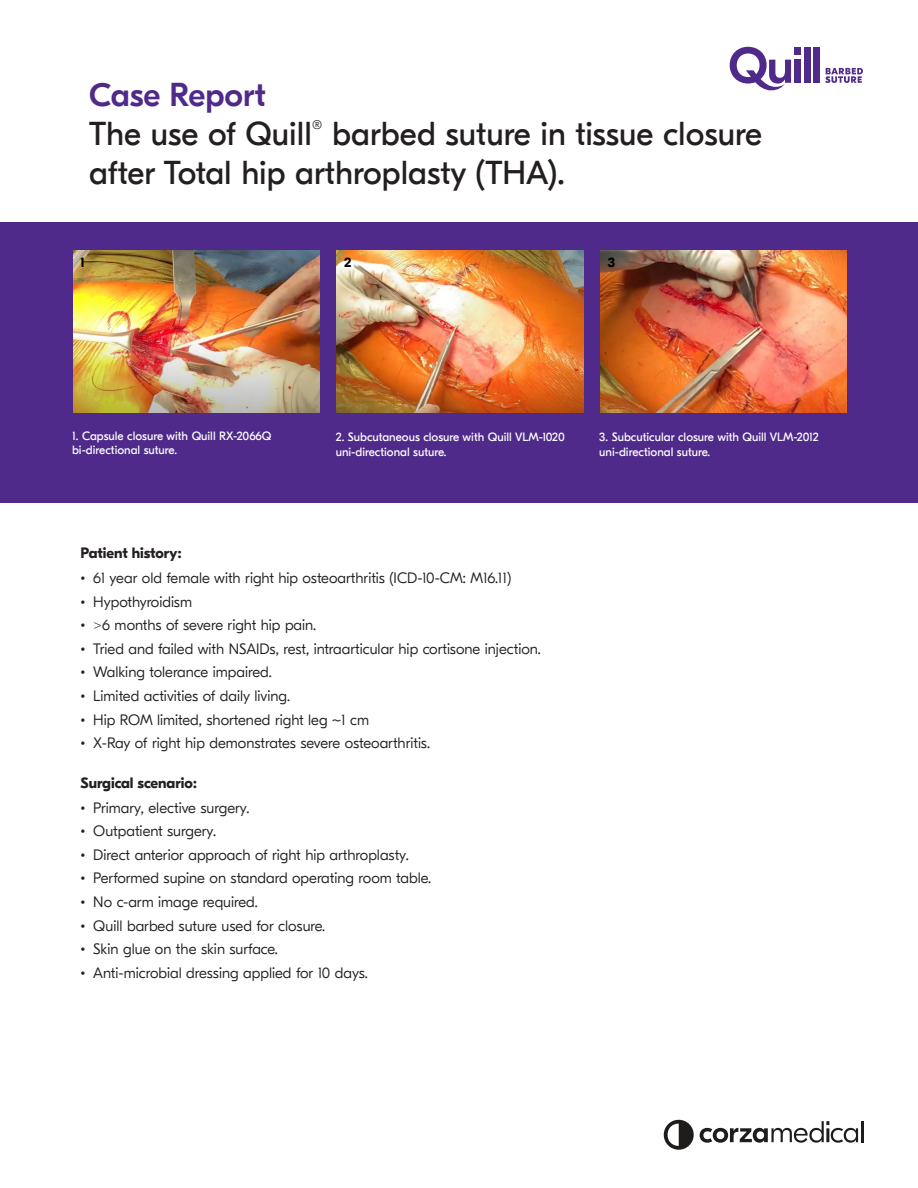
<style>
.page{position:relative;width:918px;height:1188px;background:#fff}
.page>*{position:absolute;margin:0;border:0;box-sizing:border-box;transform-origin:0 0}
.HEADLINE{font:33px/39px "GT Eesti Display";color:#231f20}
.t1{font:300 15px "GT Eesti Display";color:#231f20}
.NEU_SUBLINE{font:700 15px "GT Eesti Display";color:#231f20}
.ZAHL_IM_BILD{font:700 13.5px "GT Eesti Display";color:#000}
.BU_WEISS{font:12px/14.2px "GT Eesti Display";color:#fff}
.s1{font-weight:500;color:#4f2a8a}
.s2{font-weight:500;font-size:13.5px}
</style>
<div class="page">
<hr style="left:861px;top:1121px;width:3px;height:21px;background:#1e1d1b">
<svg style="left:700px;top:1121px;width:158px;height:22px"></svg>
<svg style="left:664px;top:1120px;width:30px;height:30px"></svg>
<div style="left:804px;top:48px;width:6px;height:35px;background:#4f2a8a"></div>
<div style="left:813px;top:48px;width:7px;height:35px;background:#4f2a8a"></div>
<svg style="left:730px;top:47px;width:61px;height:43px"></svg>
<div style="left:795px;top:60px;width:6px;height:23px;background:#4f2a8a"></div>
<div style="left:795px;top:48px;width:6px;height:7px;background:#4f2a8a"></div>
<svg style="left:825px;top:68px;width:38px;height:15px"></svg>
<div style="left:0;top:222px;width:918px;height:281px;background:#4f2a8a"></div>
<img style="left:73px;top:251px;width:247px;height:161px">
<img style="left:337px;top:251px;width:246px;height:161px">
<img style="left:600px;top:251px;width:247px;height:161px">
<p class="HEADLINE" style="left:89px;top:76px;width:675px"><span class="s1">Case Report<br></span>The use of Quill<sup>®</sup> barbed suture in tissue closure</p>
<p class="HEADLINE" style="left:89px;top:154px;width:477px">after Total hip arthroplasty (THA).</p>
<p class="ZAHL_IM_BILD" style="left:81px;top:255px;width:6px">1</p>
<p class="ZAHL_IM_BILD" style="left:344px;top:255px;width:9px">2</p>
<p class="ZAHL_IM_BILD" style="left:608px;top:255px;width:9px">3</p>
<p class="BU_WEISS" style="left:72px;top:429px;width:201px">1. Capsule closure with Quill RX-2066Q bi-directional suture.</p>
<p class="BU_WEISS" style="left:336px;top:430px;width:231px">2. Subcutaneous closure with Quill VLM-1020</p>
<p class="BU_WEISS" style="left:336px;top:445px;width:112px">uni-directional suture.</p>
<p class="BU_WEISS" style="left:599px;top:430px;width:221px">3. Subcuticular closure with Quill VLM-2012 uni-directional suture.</p>
<p class="NEU_SUBLINE" style="left:81px;top:545px;width:102px">Patient history:</p>
<p class="t1" style="left:81px;top:570px;width:432px"><span class="s2">•</span> 61 year old female with right hip osteoarthritis (ICD-10-CM: M16.11)</p>
<p class="t1" style="left:81px;top:593px;width:113px"><span class="s2">•</span> Hypothyroidism</p>
<p class="t1" style="left:81px;top:617px;width:237px"><span class="s2">•</span> &gt;6 months of severe right hip pain.</p>
<p class="t1" style="left:81px;top:641px;width:462px"><span class="s2">•</span> Tried and failed with NSAIDs, rest, intraarticular hip cortisone injection.</p>
<p class="t1" style="left:81px;top:664px;width:193px"><span class="s2">•</span> Walking tolerance impaired.</p>
<p class="t1" style="left:81px;top:688px;width:211px"><span class="s2">•</span> Limited activities of daily living.</p>
<p class="t1" style="left:81px;top:711px;width:290px"><span class="s2">•</span> Hip ROM limited, shortened right leg ~1 cm</p>
<p class="t1" style="left:81px;top:735px;width:351px"><span class="s2">•</span> X-Ray of right hip demonstrates severe osteoarthritis.</p>
<p class="NEU_SUBLINE" style="left:81px;top:774px;width:117px">Surgical scenario:</p>
<p class="t1" style="left:81px;top:799px;width:171px"><span class="s2">•</span> Primary, elective surgery.</p>
<p class="t1" style="left:81px;top:823px;width:137px"><span class="s2">•</span> Outpatient surgery.</p>
<p class="t1" style="left:81px;top:846px;width:330px"><span class="s2">•</span> Direct anterior approach of right hip arthroplasty.</p>
<p class="t1" style="left:81px;top:870px;width:352px"><span class="s2">•</span> Performed supine on standard operating room table.</p>
<p class="t1" style="left:81px;top:894px;width:179px"><span class="s2">•</span> No c-arm image required.</p>
<p class="t1" style="left:81px;top:917px;width:246px"><span class="s2">•</span> Quill barbed suture used for closure.</p>
<p class="t1" style="left:81px;top:941px;width:199px"><span class="s2">•</span> Skin glue on the skin surface.</p>
<p class="t1" style="left:81px;top:964px;width:289px"><span class="s2">•</span> Anti-microbial dressing applied for 10 days.</p>
</div>
